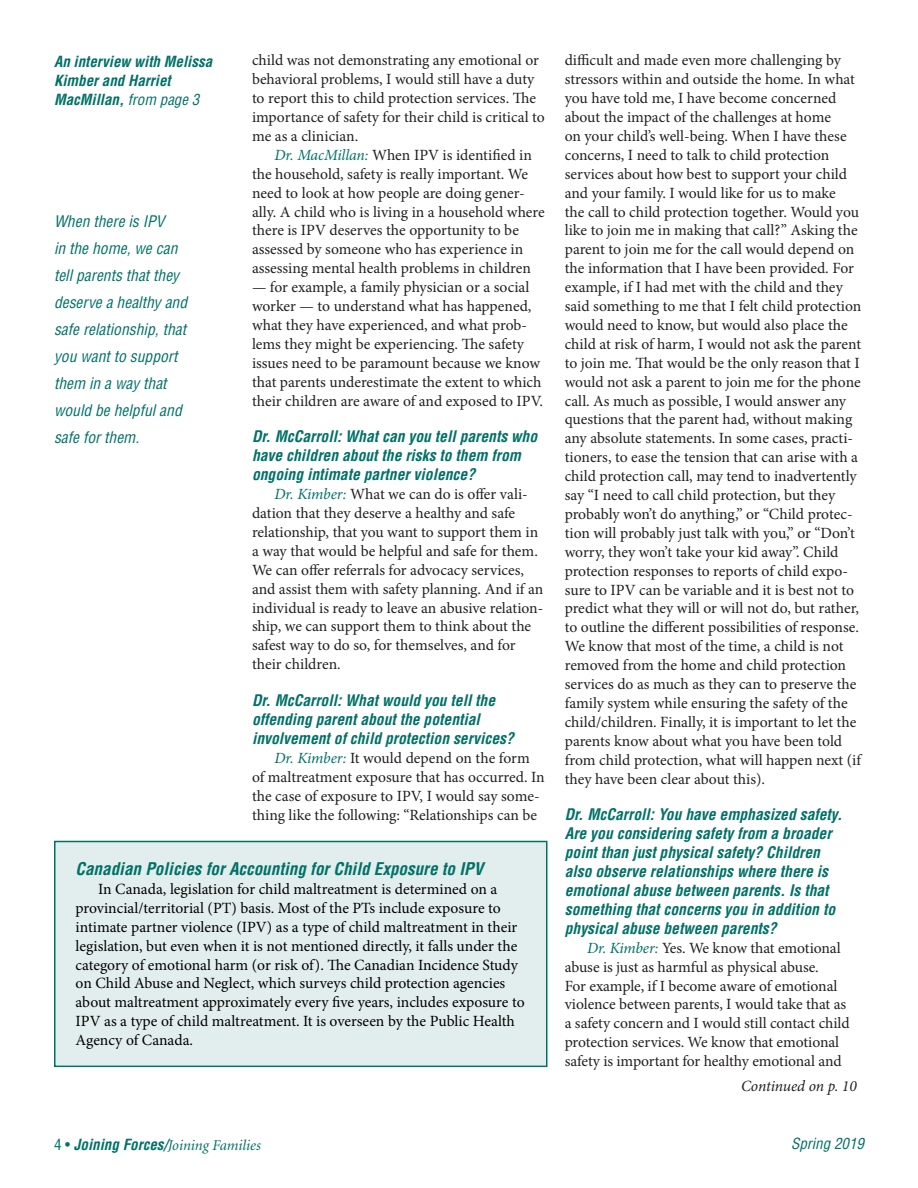
<style>
.page{position:relative;width:918px;height:1188px;background:#fff}
.page>*{position:absolute;margin:0;border:0;box-sizing:border-box;transform-origin:0 0}
.t1{font:italic 700 condensed 17.1px "Helvetica LT Std";color:#007167}
.text{font:15.6px/18.9px "Minion Pro";letter-spacing:-.005em;color:#231f20}
.text-2{font:15.6px/18.9px "Minion Pro";color:#000}
.q{font:italic 700 condensed 15.6px/18.9px "Helvetica LT Std";color:#007167}
.pq{font:italic condensed 15.6px/27px "Helvetica LT Std";color:#007167}
.byline{font:italic 15.6px "Minion Pro";letter-spacing:-.01em;color:#231f20}
.t2{font:italic 700 condensed 15px/18.9px "Helvetica LT Std";color:#007167}
.t3{font:italic 15px "Minion";color:#007167}
.t4{font:italic condensed 15px "Helvetica LT Std";color:#007167}
.s1{font-weight:400}
.s2{font-style:italic;color:#007167}
.s3{font-family:"Helvetica LT Std";font-style:normal;font-stretch:condensed}
.s4{font-family:"Helvetica LT Std";font-weight:700;font-stretch:condensed}
</style>
<div class="page">
<div style="left:54px;top:841px;width:494px;height:226px;background:#e2eeed;border:2px solid #007167"></div>
<p class="t2" style="left:54px;top:52px;width:160px">An interview with Melissa<br>Kimber and Harriet<br>MacMillan, <span class="s1">from page 3</span></p>
<p class="pq" style="left:54px;top:208px;width:135px">When there is IPV<br>in the home, we can tell parents that they deserve a healthy and safe relationship, that you want to support them in a way that would be helpful and safe for them.</p>
<p class="text" style="left:252px;top:51px;width:294px">child was not demonstrating any emotional or behavioral problems, I would still have a duty to report this to child protection services. The importance of safety for their child is critical to me as a clinician.</p>
<p class="text" style="left:252px;top:145px;width:294px;text-indent:22px"><span class="s2">Dr. MacMillan:</span> When IPV is identified in the household, safety is really important. We need to look at how people are doing gener&shy;ally. A child who is living in a household where there is IPV deserves the opportunity to be assessed by someone who has experience in assessing mental health problems in children</p>
<p class="text" style="left:252px;top:278px;width:293px">— for example, a family physician or a social worker — to understand what has happened, what they have experienced, and what prob&shy;lems they might be experiencing. The safety issues need to be paramount because we know that parents underestimate the extent to which their children are aware of and exposed to IPV.</p>
<p class="q" style="left:252px;top:428px;width:287px">Dr. McCarroll: What can you tell parents who have children about the risks to them from ongoing intimate partner violence?</p>
<p class="text" style="left:252px;top:485px;width:293px;text-indent:22px"><span class="s2">Dr. Kimber:</span> What we can do is offer vali&shy;dation that they deserve a healthy and safe relationship, that you want to support them in a way that would be helpful and safe for them.<br>We can offer referrals for advocacy services, and assist them with safety planning. And if an individual is ready to leave an abusive relation&shy;ship, we can support them to think about the safest way to do so, for themselves, and for their children.</p>
<p class="q" style="left:252px;top:691px;width:263px">Dr. McCarroll: What would you tell the offending parent about the potential involvement of child protection services?</p>
<p class="text" style="left:252px;top:748px;width:294px;text-align:center"><span class="s2">Dr. Kimber:</span> It would depend on the form<br>of maltreatment exposure that has occurred. In the case of exposure to IPV, I would say some&shy;thing like the following: “Relationships can be</p>
<p class="t1" style="left:76px;top:858px;width:409px">Canadian Policies for Accounting for Child Exposure to IPV</p>
<p class="text-2" style="left:76px;top:880px;width:451px;text-indent:22px">In Canada, legislation for child maltreatment is determined on a provincial/territorial (PT) basis. Most of the PTs include exposure to intimate partner violence (IPV) as a type of child maltreatment in their legislation, but even when it is not mentioned directly, it falls under the category of emotional harm (or risk of). The Canadian Incidence Study on Child Abuse and Neglect, which surveys child protection agencies about maltreatment approximately every five years, includes exposure to IPV as a type of child maltreatment. It is overseen by the Public Health Agency of Canada.</p>
<p class="text" style="left:565px;top:51px;width:298px">difficult and made even more challenging by stressors within and outside the home. In what you have told me, I have become concerned about the impact of the challenges at home<br>on your child’s well-being. When I have these concerns, I need to talk to child protection services about how best to support your child and your family. I would like for us to make<br>the call to child protection together. Would you like to join me in making that call?” Asking the parent to join me for the call would depend on the information that I have been provided. For example, if I had met with the child and they said something to me that I felt child protection would need to know, but would also place the child at risk of harm, I would not ask the parent to join me. That would be the only reason that I would not ask a parent to join me for the phone call. As much as possible, I would answer any questions that the parent had, without making any absolute statements. In some cases, practi&shy;tioners, to ease the tension that can arise with a child protection call, may tend to inadvertently say “I need to call child protection, but they probably won’t do anything,” or “Child protec&shy;tion will probably just talk with you,” or “Don’t worry, they won’t take your kid away”. Child protection responses to reports of child expo&shy;sure to IPV can be variable and it is best not to predict what they will or will not do, but rather, to outline the different possibilities of response.<br>We know that most of the time, a child is not removed from the home and child protection services do as much as they can to preserve the family system while ensuring the safety of the child/children. Finally, it is important to let the parents know about what you have been told from child protection, what will happen next (if they have been clear about this).</p>
<p class="q" style="left:565px;top:806px;width:279px">Dr. McCarroll: You have emphasized safety.<br>Are you considering safety from a broader point than just physical safety? Children also observe relationships where there is emotional abuse between parents. Is that something that concerns you in addition to physical abuse between parents?</p>
<p class="text" style="left:565px;top:938px;width:286px;text-indent:22px"><span class="s2">Dr. Kimber:</span> Yes. We know that emotional abuse is just as harmful as physical abuse.<br>For example, if I become aware of emotional violence between parents, I would take that as a safety concern and I would still contact child protection services. We know that emotional safety is important for healthy emotional and</p>
<p class="byline" style="left:741px;top:1076px;width:117px">Continued on p. 10</p>
<p class="t3" style="left:54px;top:1138px;width:208px"><span class="s3">4 •</span> <span class="s4">Joining Forces/</span>Joining Families</p>
<p class="t4" style="left:791px;top:1134px;width:74px">Spring 2019</p>
</div>
